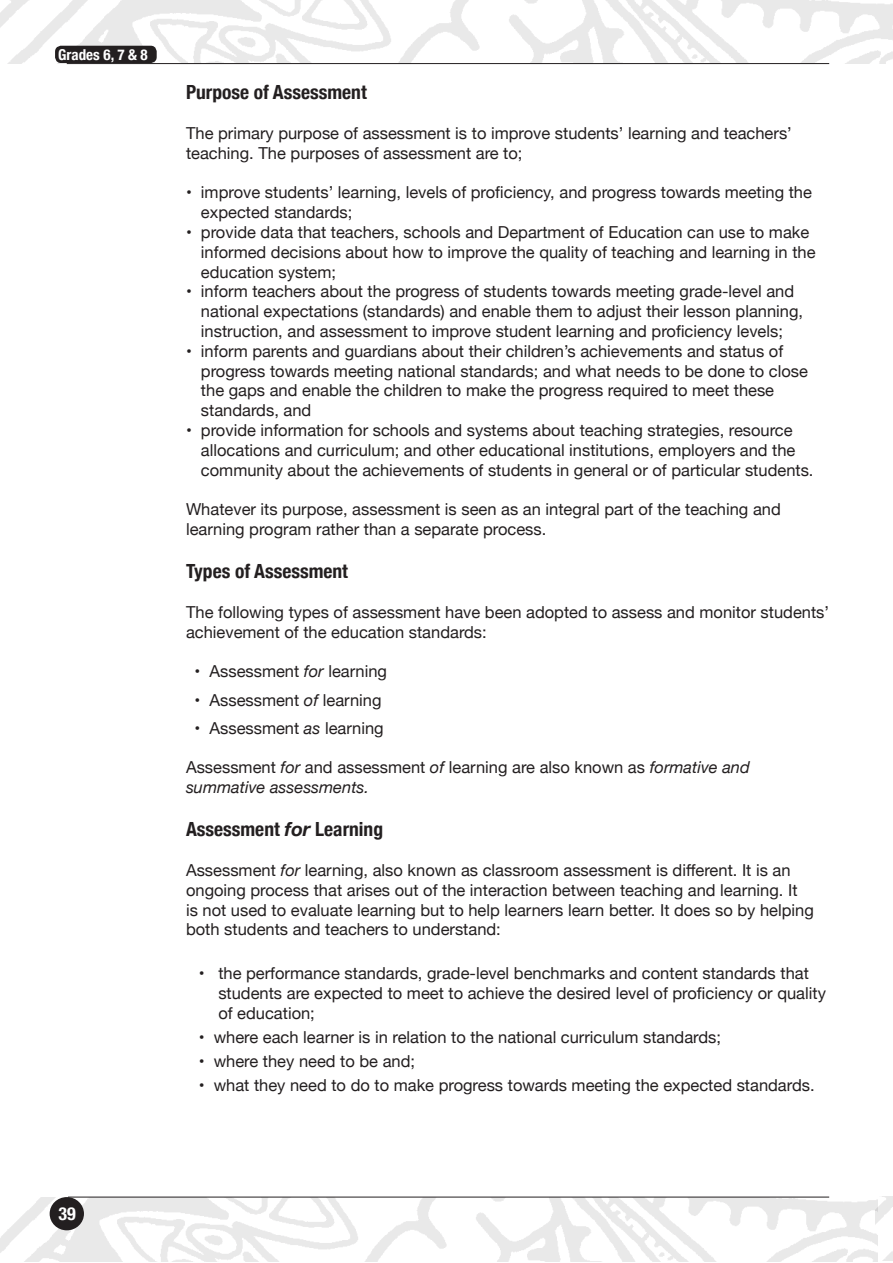
<style>
.page{position:relative;width:893px;height:1263px;background:#fff}
.page>*{position:absolute;margin:0;border:0;box-sizing:border-box;transform-origin:0 0}
.t1{font:700 condensed 19.5px "Helvetica Neue";color:#231f20}
.t2{font:700 condensed 18px "Helvetica Neue";color:#fff}
.t3{font:16.5px/19.8px "Helvetica Neue";color:#231f20}
.t4{font:700 condensed 15px "Helvetica Neue";color:#fff}
.s1{font-style:italic}
.s2{font-style:italic;font-stretch:normal}
</style>
<div class="page">
<img style="left:878px;top:1196px;width:15px;height:65px">
<img style="left:0;top:0;width:893px;height:64px">
<img style="left:0;top:1197px;width:878px;height:64px">
<div style="left:50px;top:1197px;width:34px;height:33px;background:#231f20;border-radius:50%"></div>
<hr style="left:68px;top:1197px;width:761px;height:1px;background:#231f20">
<div style="left:55px;top:46px;width:102px;height:17px;background:#231f20;border-radius:6px"></div>
<hr style="left:67px;top:63px;width:762px;height:1px;background:#231f20">
<p class="t4" style="left:58px;top:42px;width:91px">Grades 6, 7 &amp; 8</p>
<p class="t1" style="left:186px;top:76px;width:182px">Purpose of Assessment</p>
<p class="t3" style="left:186px;top:124px;width:607px">The primary purpose of assessment is to improve students’ learning and teachers’ teaching. The purposes of assessment are to;</p>
<p class="t3" style="left:201px;top:183px;width:612px;text-indent:-15px">• improve students’ learning, levels of proficiency, and progress towards meeting the expected standards;</p>
<p class="t3" style="left:201px;top:223px;width:616px;text-indent:-15px">• provide data that teachers, schools and Department of Education can use to make informed decisions about how to improve the quality of teaching and learning in the education system;</p>
<p class="t3" style="left:201px;top:282px;width:604px;text-indent:-15px">• inform teachers about the progress of students towards meeting grade-level and national expectations (standards) and enable them to adjust their lesson planning, instruction, and assessment to improve student learning and proficiency levels;</p>
<p class="t3" style="left:201px;top:342px;width:608px;text-indent:-15px">• inform parents and guardians about their children’s achievements and status of progress towards meeting national standards; and what needs to be done to close the gaps and enable the children to make the progress required to meet these standards, and</p>
<p class="t3" style="left:201px;top:421px;width:614px;text-indent:-15px">• provide information for schools and systems about teaching strategies, resource allocations and curriculum; and other educational institutions, employers and the community about the achievements of students in general or of particular students.</p>
<p class="t3" style="left:186px;top:500px;width:596px">Whatever its purpose, assessment is seen as an integral part of the teaching and learning program rather than a separate process.</p>
<p class="t1" style="left:186px;top:555px;width:163px">Types of Assessment</p>
<p class="t3" style="left:186px;top:603px;width:645px">The following types of assessment have been adopted to assess and monitor students’ achievement of the education standards:</p>
<p class="t3" style="left:195px;top:662px;width:194px">• Assessment <span class="s1">for</span> learning</p>
<p class="t3" style="left:195px;top:691px;width:188px">• Assessment <span class="s1">of</span> learning</p>
<p class="t3" style="left:195px;top:719px;width:191px">• Assessment <span class="s1">as</span> learning</p>
<p class="t3" style="left:186px;top:758px;width:565px">Assessment <span class="s1">for</span> and assessment <span class="s1">of</span> learning are also known as <span class="s1">formative and summative assessments.</span></p>
<p class="t1" style="left:186px;top:813px;width:199px">Assessment <span class="s2">for</span> Learning</p>
<p class="t3" style="left:186px;top:861px;width:629px">Assessment <span class="s1">for</span> learning, also known as classroom assessment is different. It is an ongoing process that arises out of the interaction between teaching and learning. It<br>is not used to evaluate learning but to help learners learn better. It does so by helping both students and teachers to understand:</p>
<p class="t3" style="left:218px;top:964px;width:609px;text-indent:-20px">• the performance standards, grade-level benchmarks and content standards that students are expected to meet to achieve the desired level of proficiency or quality of education;</p>
<p class="t3" style="left:199px;top:1028px;width:524px">• where each learner is in relation to the national curriculum standards;</p>
<p class="t3" style="left:199px;top:1052px;width:218px">• where they need to be and;</p>
<p class="t3" style="left:199px;top:1076px;width:617px">• what they need to do to make progress towards meeting the expected standards.</p>
<p class="t2" style="left:58px;top:1198px;width:19px">39</p>
</div>
